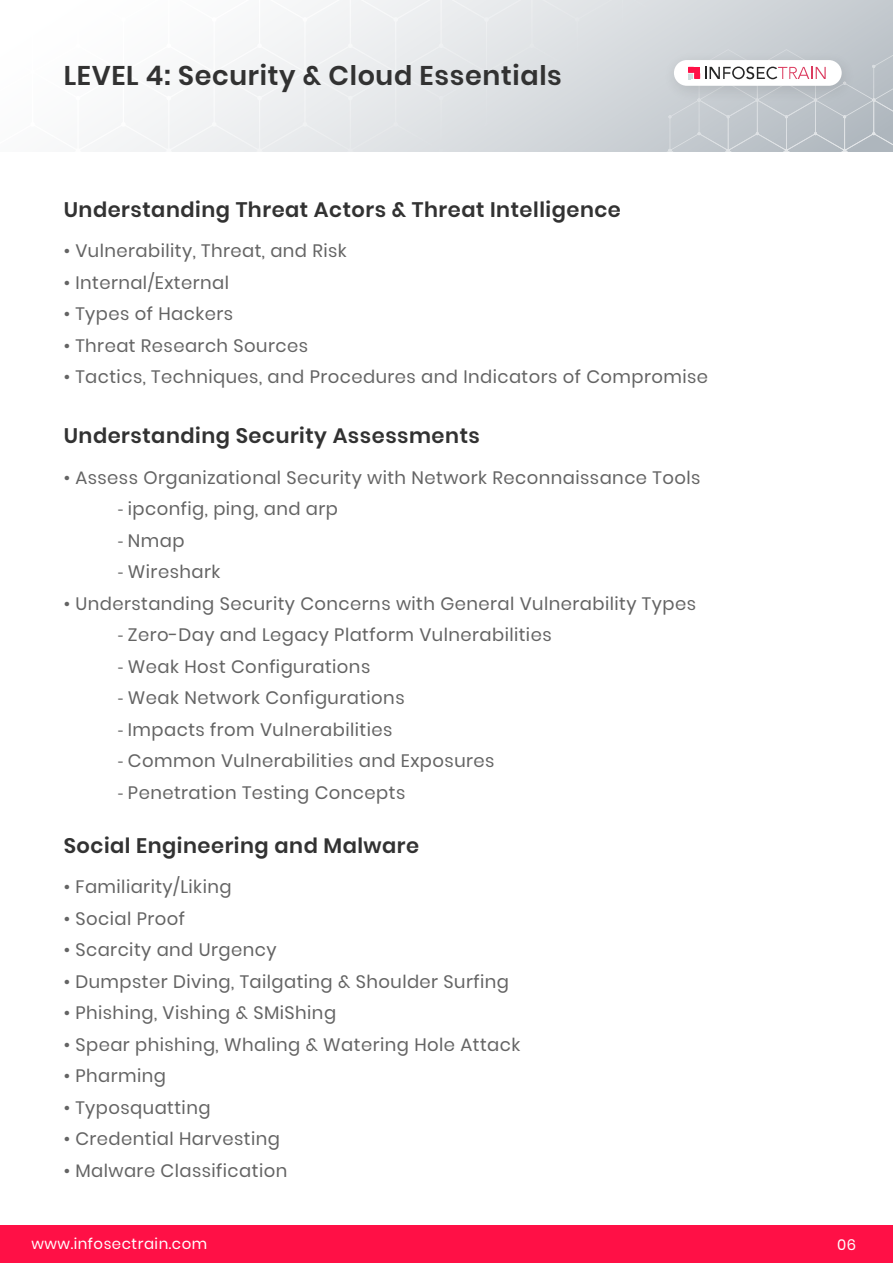
<style>
.page{position:relative;width:893px;height:1263px;background:#fff}
.page>*{position:absolute;margin:0;border:0;box-sizing:border-box;transform-origin:0 0}
.t1{font:600 27px "Poppins";letter-spacing:.025em;color:#323232}
.t2{font:600 21px "Poppins";letter-spacing:.025em;color:#323232}
.t3{font:18px "Poppins";letter-spacing:.025em;color:#646464}
.t4{font:15px "Poppins";letter-spacing:.035em;color:#fff}
.s1{font-family:"Myriad Pro"}
</style>
<div class="page">
<svg style="left:577px;top:0;width:316px;height:152px;background:#d0d5d9"></svg>
<svg style="left:93px;top:0;width:484px;height:152px"></svg>
<div style="left:0;top:1225px;width:893px;height:38px;background:#ff1046"></div>
<img style="left:657px;top:45px;width:205px;height:4px">
<svg style="left:640px;top:49px;width:253px;height:103px;background:#c7cacf"></svg>
<h1 class="t1" style="left:64px;top:59px;width:500px">LEVEL 4: Security &amp; Cloud Essentials</h1>
<p class="t2" style="left:64px;top:197px;width:559px">Understanding Threat Actors &amp; Threat Intelligence</p>
<p class="t3" style="left:64px;top:240px;width:285px">• Vulnerability, Threat, and Risk</p>
<p class="t3" style="left:64px;top:272px;width:167px">• Internal/External</p>
<p class="t3" style="left:64px;top:303px;width:171px">• Types of Hackers</p>
<p class="t3" style="left:64px;top:335px;width:246px">• Threat Research Sources</p>
<p class="t3" style="left:64px;top:366px;width:646px">• Tactics, Techniques, and Procedures and Indicators of Compromise</p>
<p class="t2" style="left:64px;top:423px;width:418px">Understanding Security Assessments</p>
<p class="t3" style="left:64px;top:467px;width:638px">• Assess Organizational Security with Network Reconnaissance Tools</p>
<p class="t3" style="left:118px;top:498px;width:222px"><span class="s1">-</span> ipconfig, ping, and arp</p>
<p class="t3" style="left:118px;top:530px;width:68px"><span class="s1">-</span> Nmap</p>
<p class="t3" style="left:118px;top:561px;width:104px"><span class="s1">-</span> Wireshark</p>
<p class="t3" style="left:64px;top:593px;width:634px">• Understanding Security Concerns with General Vulnerability Types</p>
<p class="t3" style="left:118px;top:624px;width:435px"><span class="s1">-</span> Zero-Day and Legacy Platform Vulnerabilities</p>
<p class="t3" style="left:118px;top:656px;width:254px"><span class="s1">-</span> Weak Host Configurations</p>
<p class="t3" style="left:118px;top:687px;width:288px"><span class="s1">-</span> Weak Network Configurations</p>
<p class="t3" style="left:118px;top:719px;width:276px"><span class="s1">-</span> Impacts from Vulnerabilities</p>
<p class="t3" style="left:118px;top:750px;width:378px"><span class="s1">-</span> Common Vulnerabilities and Exposures</p>
<p class="t3" style="left:118px;top:782px;width:289px"><span class="s1">-</span> Penetration Testing Concepts</p>
<p class="t2" style="left:64px;top:833px;width:357px">Social Engineering and Malware</p>
<p class="t3" style="left:64px;top:876px;width:169px">• Familiarity/Liking</p>
<p class="t3" style="left:64px;top:908px;width:123px">• Social Proof</p>
<p class="t3" style="left:64px;top:939px;width:214px">• Scarcity and Urgency</p>
<p class="t3" style="left:64px;top:971px;width:447px">• Dumpster Diving, Tailgating &amp; Shoulder Surfing</p>
<p class="t3" style="left:64px;top:1002px;width:274px">• Phishing, Vishing &amp; SMiShing</p>
<p class="t3" style="left:64px;top:1034px;width:458px">• Spear phishing, Whaling &amp; Watering Hole Attack</p>
<p class="t3" style="left:64px;top:1065px;width:104px">• Pharming</p>
<p class="t3" style="left:64px;top:1097px;width:148px">• Typosquatting</p>
<p class="t3" style="left:64px;top:1128px;width:218px">• Credential Harvesting</p>
<p class="t3" style="left:64px;top:1160px;width:225px">• Malware Classification</p>
<p class="t4" style="left:31px;top:1235px;width:177px">www.infosectrain.com</p>
<p class="t4" style="left:837px;top:1236px;width:20px">06</p>
</div>
